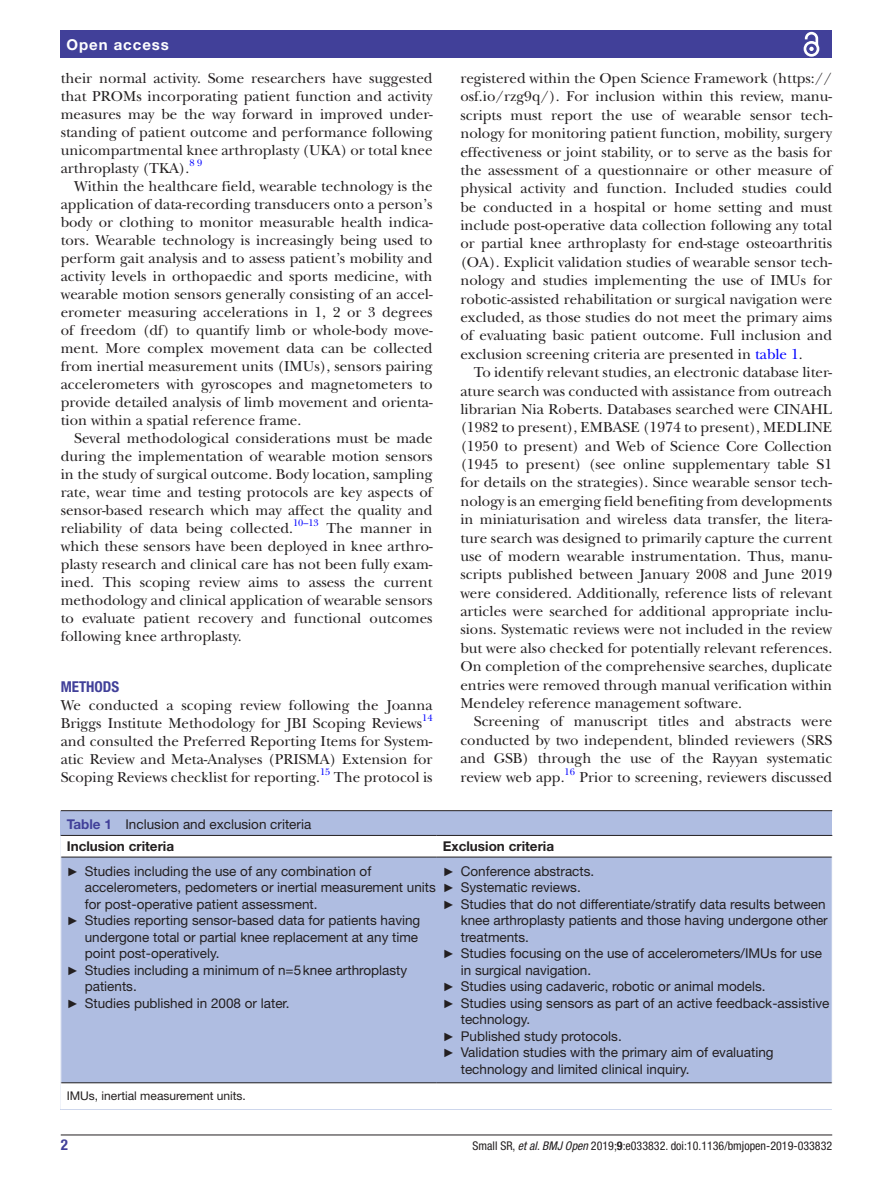
<style>
.page{position:relative;width:893px;height:1191px;background:#fff}
.page>*{position:absolute;margin:0;border:0;box-sizing:border-box;transform-origin:0 0}
.t1{font:15px/18px "New Baskerville";color:#231f20;text-align:justify}
.t2{font:700 15px "Helvetica Neue LT Std";letter-spacing:.065em;color:#fff}
.t3{font:700 condensed 15px "Helvetica Neue LT Std";color:#414099}
.t4{font:13.5px/22px "Helvetica Neue LT Std";color:#231f20}
.t5{font:700 13.5px "Helvetica Neue LT Std";color:#231f20}
.t6{font:condensed 12px "Helvetica Neue LT Std";color:#231f20}
.t7{font:12px "Helvetica Neue LT Std";color:#231f20}
.t8{font:9.9px "New Baskerville";color:#00f}
.s1{color:#00f}
.s2{font-weight:700;color:#414099}
.s3{font-weight:700}
.s4{font-family:"Arial";font-size:12px}
.s5{font-style:italic}
</style>
<div class="page">
<hr style="left:61px;top:1134px;width:771px;height:1px;background:#231f20">
<div style="left:61px;top:31px;width:771px;height:27px;background:#414099"></div>
<svg style="left:803px;top:31px;width:17px;height:26px"></svg>
<div style="left:61px;top:811px;width:771px;height:298px;background:#afbde1"></div>
<hr style="left:61px;top:810px;width:771px;height:1px;background:#231f20">
<div style="left:61px;top:836px;width:771px;height:273px;background:#fff"></div>
<svg style="left:61px;top:857px;width:771px;height:225px"></svg>
<hr style="left:61px;top:835px;width:376px;height:1px;background:#231f20">
<hr style="left:61px;top:856px;width:376px;height:1px;background:#231f20">
<hr style="left:437px;top:835px;width:395px;height:1px;background:#231f20">
<hr style="left:437px;top:856px;width:395px;height:1px;background:#231f20">
<hr style="left:437px;top:1082px;width:395px;height:1px;background:#231f20">
<hr style="left:61px;top:1082px;width:376px;height:1px;background:#231f20">
<svg style="left:60px;top:835px;width:1px;height:22px"></svg>
<svg style="left:60px;top:1082px;width:1px;height:27px"></svg>
<hr style="left:67px;top:1099px;width:765px;height:2px;background:#fff">
<p class="t2" style="left:66px;top:35px;width:104px">Open access</p>
<p class="t1" style="left:61px;top:69px;width:373px">their normal activity. Some researchers have suggested that PROMs incorporating patient function and activity measures may be the way forward in improved under&shy;standing of patient outcome and performance following unicompartmental knee arthroplasty (UKA) or total knee arthroplasty (TKA).</p>
<p class="t8" style="left:189px;top:157px;width:14px">8 9</p>
<p class="t1" style="left:61px;top:177px;width:373px;text-indent:14px">Within the healthcare field, wearable technology is the application of data-recording transducers onto a person’s body or clothing to monitor measurable health indica&shy;tors. Wearable technology is increasingly being used to perform gait analysis and to assess patient’s mobility and activity levels in orthopaedic and sports medicine, with wearable motion sensors generally consisting of an accel&shy;erometer measuring accelerations in 1, 2 or 3 degrees of freedom (df) to quantify limb or whole-body move&shy;ment. More complex movement data can be collected from inertial measurement units (IMUs), sensors pairing accelerometers with gyroscopes and magnetometers to provide detailed analysis of limb movement and orienta&shy;tion within a spatial reference frame.</p>
<p class="t1" style="left:61px;top:429px;width:373px;text-indent:14px">Several methodological considerations must be made during the implementation of wearable motion sensors in the study of surgical outcome. Body location, sampling rate, wear time and testing protocols are key aspects of sensor-based research which may affect the quality and reliability of data being collected.</p>
<p class="t8" style="left:293px;top:517px;width:27px">10–13</p>
<p class="t1" style="left:61px;top:519px;width:373px;text-indent:266px">The manner in which these sensors have been deployed in knee arthro&shy;plasty research and clinical care has not been fully exam&shy;ined. This scoping review aims to assess the current methodology and clinical application of wearable sensors to evaluate patient recovery and functional outcomes following knee arthroplasty.</p>
<p class="t3" style="left:61px;top:677px;width:43px">METHODS</p>
<p class="t1" style="left:61px;top:696px;width:373px">We conducted a scoping review following the Joanna<br>Briggs Institute Methodology for JBI Scoping Reviews</p>
<p class="t8" style="left:422px;top:712px;width:12px">14</p>
<p class="t1" style="left:61px;top:732px;width:373px">and consulted the Preferred Reporting Items for System&shy;atic Review and Meta-Analyses (PRISMA) Extension for Scoping Reviews checklist for reporting.</p>
<p class="t8" style="left:320px;top:766px;width:12px">15</p>
<p class="t1" style="left:334px;top:768px;width:100px">The protocol is</p>
<p class="t1" style="left:460px;top:69px;width:373px">registered within the Open Science Framework (https:// osf.io/rzg9q/). For inclusion within this review, manu&shy;scripts must report the use of wearable sensor tech&shy;nology for monitoring patient function, mobility, surgery effectiveness or joint stability, or to serve as the basis for the assessment of a questionnaire or other measure of physical activity and function. Included studies could be conducted in a hospital or home setting and must include post-operative data collection following any total or partial knee arthroplasty for end-stage osteoarthritis (OA). Explicit validation studies of wearable sensor tech&shy;nology and studies implementing the use of IMUs for robotic-assisted rehabilitation or surgical navigation were excluded, as those studies do not meet the primary aims of evaluating basic patient outcome. Full inclusion and exclusion screening criteria are presented in <span class="s1">table 1</span>.</p>
<p class="t1" style="left:460px;top:363px;width:373px;line-height:18.5px;text-indent:14px">To identify relevant studies, an electronic database liter&shy;ature search was conducted with assistance from outreach librarian Nia Roberts. Databases searched were CINAHL (1982 to present), EMBASE (1974 to present), MEDLINE (1950 to present) and Web of Science Core Collection (1945 to present) (see online supplementary table S1 for details on the strategies). Since wearable sensor tech&shy;nology is an emerging field benefiting from developments in miniaturisation and wireless data transfer, the litera&shy;ture search was designed to primarily capture the current use of modern wearable instrumentation. Thus, manu&shy;scripts published between January 2008 and June 2019 were considered. Additionally, reference lists of relevant articles were searched for additional appropriate inclu&shy;sions. Systematic reviews were not included in the review but were also checked for potentially relevant references.<br>On completion of the comprehensive searches, duplicate entries were removed through manual verification within Mendeley reference management software.</p>
<p class="t1" style="left:460px;top:712px;width:373px;line-height:18.5px;text-indent:14px">Screening of manuscript titles and abstracts were conducted by two independent, blinded reviewers (SRS and GSB) through the use of the Rayyan systematic review web app.<sup>16</sup> Prior to screening, reviewers discussed</p>
<p class="t4" style="left:67px;top:813px;width:246px"><span class="s2">Table 1</span> Inclusion and exclusion criteria<br><span class="s3">Inclusion criteria</span></p>
<p class="t4" style="left:67px;top:859px;width:306px"><span class="s4">►</span> Studies including the use of any combination of</p>
<p class="t4" style="left:85px;top:876px;width:353px">accelerometers, pedometers or inertial measurement units</p>
<p class="t4" style="left:85px;top:892px;width:234px">for post-operative patient assessment.</p>
<p class="t4" style="left:67px;top:909px;width:355px"><span class="s4">►</span> Studies reporting sensor-based data for patients having</p>
<p class="t4" style="left:85px;top:925px;width:335px">undergone total or partial knee replacement at any time</p>
<p class="t4" style="left:85px;top:942px;width:136px">point post-operatively.</p>
<p class="t4" style="left:67px;top:958px;width:342px"><span class="s4">►</span> Studies including a minimum of n=5knee arthroplasty</p>
<p class="t4" style="left:85px;top:975px;width:54px">patients.</p>
<p class="t4" style="left:67px;top:991px;width:224px"><span class="s4">►</span> Studies published in 2008 or later.</p>
<p class="t7" style="left:67px;top:1089px;width:181px">IMUs, inertial measurement units.</p>
<p class="t5" style="left:443px;top:838px;width:113px">Exclusion criteria</p>
<p class="t4" style="left:443px;top:859px;width:153px"><span class="s4">►</span> Conference abstracts.</p>
<p class="t4" style="left:443px;top:876px;width:140px"><span class="s4">►</span> Systematic reviews.</p>
<p class="t4" style="left:443px;top:892px;width:384px"><span class="s4">►</span> Studies that do not differentiate/stratify data results between</p>
<p class="t4" style="left:461px;top:909px;width:368px">knee arthroplasty patients and those having undergone other</p>
<p class="t4" style="left:461px;top:925px;width:70px">treatments.</p>
<p class="t4" style="left:443px;top:942px;width:381px"><span class="s4">►</span> Studies focusing on the use of accelerometers/IMUs for use</p>
<p class="t4" style="left:461px;top:958px;width:132px">in surgical navigation.</p>
<p class="t4" style="left:443px;top:975px;width:324px"><span class="s4">►</span> Studies using cadaveric, robotic or animal models.</p>
<p class="t4" style="left:443px;top:991px;width:388px"><span class="s4">►</span> Studies using sensors as part of an active feedback-assistive</p>
<p class="t4" style="left:461px;top:1008px;width:71px">technology.</p>
<p class="t4" style="left:443px;top:1024px;width:181px"><span class="s4">►</span> Published study protocols.</p>
<p class="t4" style="left:443px;top:1041px;width:332px"><span class="s4">►</span> Validation studies with the primary aim of evaluating</p>
<p class="t4" style="left:461px;top:1057px;width:230px">technology and limited clinical inquiry.</p>
<p class="t3" style="left:61px;top:1135px;width:9px">2</p>
<p class="t6" style="left:473px;top:1138px;width:361px">Small SR, <span class="s5">et al</span>. <span class="s5">BMJ Open</span> 2019;<span class="s3">9</span>:e033832. doi:10.1136/bmjopen-2019-033832</p>
</div>
